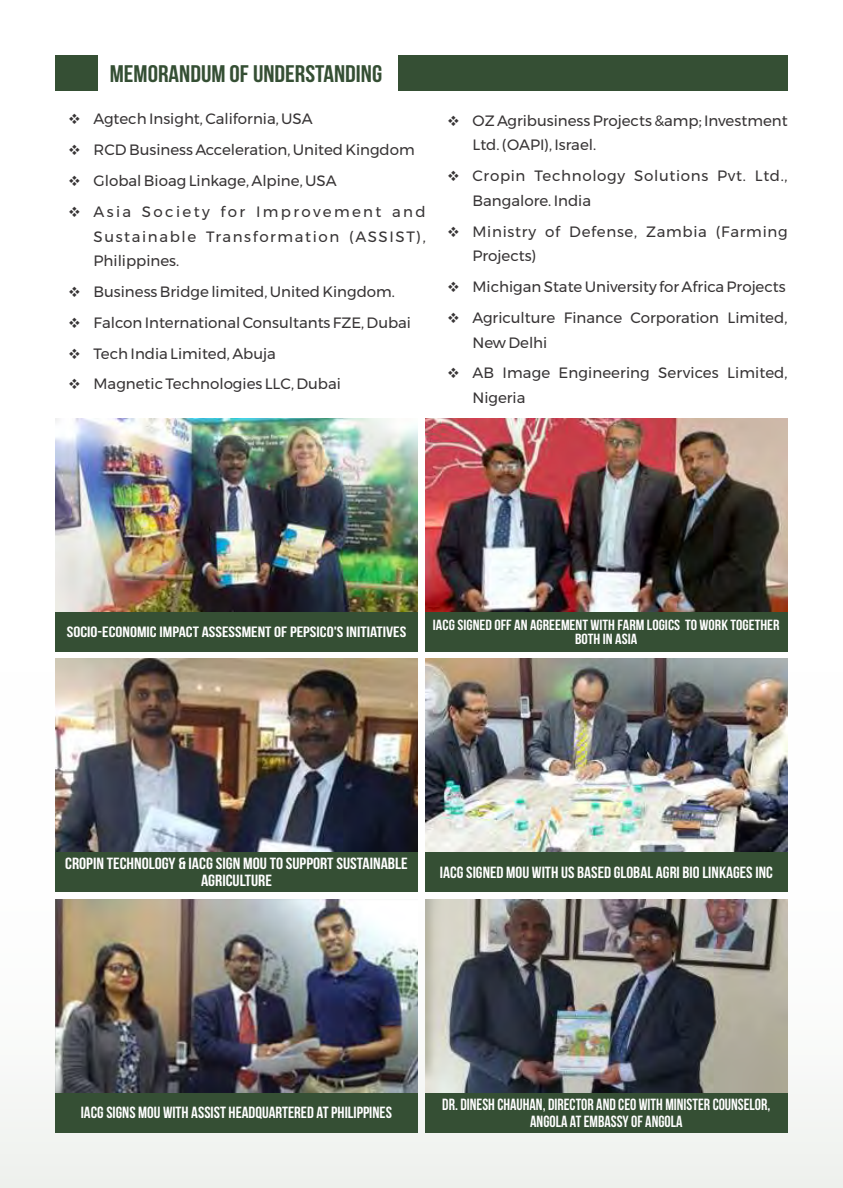
<style>
.page{position:relative;width:843px;height:1188px;background:#fff}
.page>*{position:absolute;margin:0;border:0;box-sizing:border-box;transform-origin:0 0}
.t1{font:700 24px "Bebas Neue";color:#354f34;scale:1.09 1}
.t2{font:700 16.2px/16.6px "Bebas Neue";color:#fefefe;text-align:center}
.t3{font:700 16.2px/16.6px "Bebas Neue";color:#fefefe;text-align:center;scale:1.1 1}
.t4{font:700 16.2px "Bebas Neue";color:#fefefe;scale:1.07 1}
.t5{font:15px/24.8px "Montserrat";color:#373435}
.t6{font:15px/24.8px "Montserrat";letter-spacing:.045em;color:#373435}
.t7{font:700 14.85px "Bebas Neue";color:#fefefe;scale:1.18 1}
.t8{font:700 14.7px/14.1px "Bebas Neue";color:#fefefe;text-align:center;scale:1.09 1}
</style>
<div class="page">
<div style="left:0;top:672px;width:842px;height:516px;background:#f6f7f6"></div>
<div style="left:55px;top:56px;width:43px;height:35px;background:#354f34"></div>
<div style="left:398px;top:56px;width:389px;height:35px;background:#354f34"></div>
<img style="left:55px;top:419px;width:362px;height:194px">
<div style="left:55px;top:613px;width:362px;height:39px;background:#354f34"></div>
<img style="left:425px;top:419px;width:362px;height:194px">
<img style="left:55px;top:659px;width:362px;height:194px">
<img style="left:425px;top:659px;width:362px;height:194px">
<img style="left:56px;top:899px;width:361px;height:194px">
<img style="left:425px;top:899px;width:362px;height:194px">
<div style="left:425px;top:613px;width:362px;height:39px;background:#354f34"></div>
<div style="left:55px;top:853px;width:362px;height:39px;background:#354f34"></div>
<div style="left:425px;top:853px;width:362px;height:39px;background:#354f34"></div>
<div style="left:55px;top:1093px;width:362px;height:40px;background:#354f34"></div>
<div style="left:425px;top:1093px;width:362px;height:40px;background:#354f34"></div>
<h1 class="t1" style="left:110px;top:64px;width:251px">MEMORANDUM OF UNDERSTANDING</h1>
<p class="t5" style="left:68px;top:107px;width:246px">❖ Agtech Insight, California, USA</p>
<p class="t5" style="left:68px;top:137px;width:348px">❖ RCD Business Acceleration, United Kingdom</p>
<p class="t5" style="left:68px;top:168px;width:270px">❖ Global Bioag Linkage, Alpine, USA</p>
<p class="t5" style="left:93px;top:199px;width:333px;text-align:justify;text-indent:-25px">❖ Asia Society for Improvement and Sustainable Transformation (ASSIST), Philippines.</p>
<p class="t5" style="left:68px;top:279px;width:328px">❖ Business Bridge limited, United Kingdom.</p>
<p class="t5" style="left:68px;top:310px;width:344px">❖ Falcon International Consultants FZE, Dubai</p>
<p class="t5" style="left:68px;top:341px;width:209px">❖ Tech India Limited, Abuja</p>
<p class="t5" style="left:68px;top:372px;width:274px">❖ Magnetic Technologies LLC, Dubai</p>
<p class="t5" style="left:472px;top:108px;width:316px;text-indent:-25px">❖ OZ Agribusiness Projects &amp;amp; Investment<br>Ltd. (OAPI), Israel.</p>
<p class="t6" style="left:472px;top:163px;width:316px;text-indent:-25px">❖ Cropin Technology Solutions Pvt. Ltd.,<br>Bangalore. India</p>
<p class="t6" style="left:472px;top:219px;width:316px;text-indent:-25px">❖ Ministry of Defense, Zambia (Farming<br>Projects)</p>
<p class="t5" style="left:447px;top:274px;width:340px">❖ Michigan State University for Africa Projects</p>
<p class="t5" style="left:472px;top:305px;width:316px;text-indent:-25px">❖ Agriculture Finance Corporation Limited,<br>New Delhi</p>
<p class="t5" style="left:472px;top:361px;width:316px;text-indent:-25px">❖ AB Image Engineering Services Limited,<br>Nigeria</p>
<p class="t7" style="left:67px;top:626px;width:289px">SOCIO-ECONOMIC IMPACT ASSESSMENT OF PEPSICO'S INITIATIVES</p>
<p class="t8" style="left:433px;top:619px;width:319px">IACG SIGNED OFF AN AGREEMENT WITH FARM LOGICS TO WORK TOGETHER<br>BOTH IN ASIA</p>
<p class="t3" style="left:65px;top:857px;width:313px">CROPIN TECHNOLOGY &amp; IACG SIGN MOU TO SUPPORT SUSTAINABLE<br>AGRICULTURE</p>
<p class="t4" style="left:439px;top:866px;width:313px">IACG SIGNED MOU WITH US BASED GLOBAL AGRI BIO LINKAGES INC</p>
<p class="t2" style="left:81px;top:1106px;width:312px">IACG SIGNS MOU WITH ASSIST HEADQUARTERED AT PHILIPPINES</p>
<p class="t2" style="left:442px;top:1098px;width:329px">DR. DINESH CHAUHAN, DIRECTOR AND CEO WITH MINISTER COUNSELOR,<br>ANGOLA AT EMBASSY OF ANGOLA</p>
</div>
